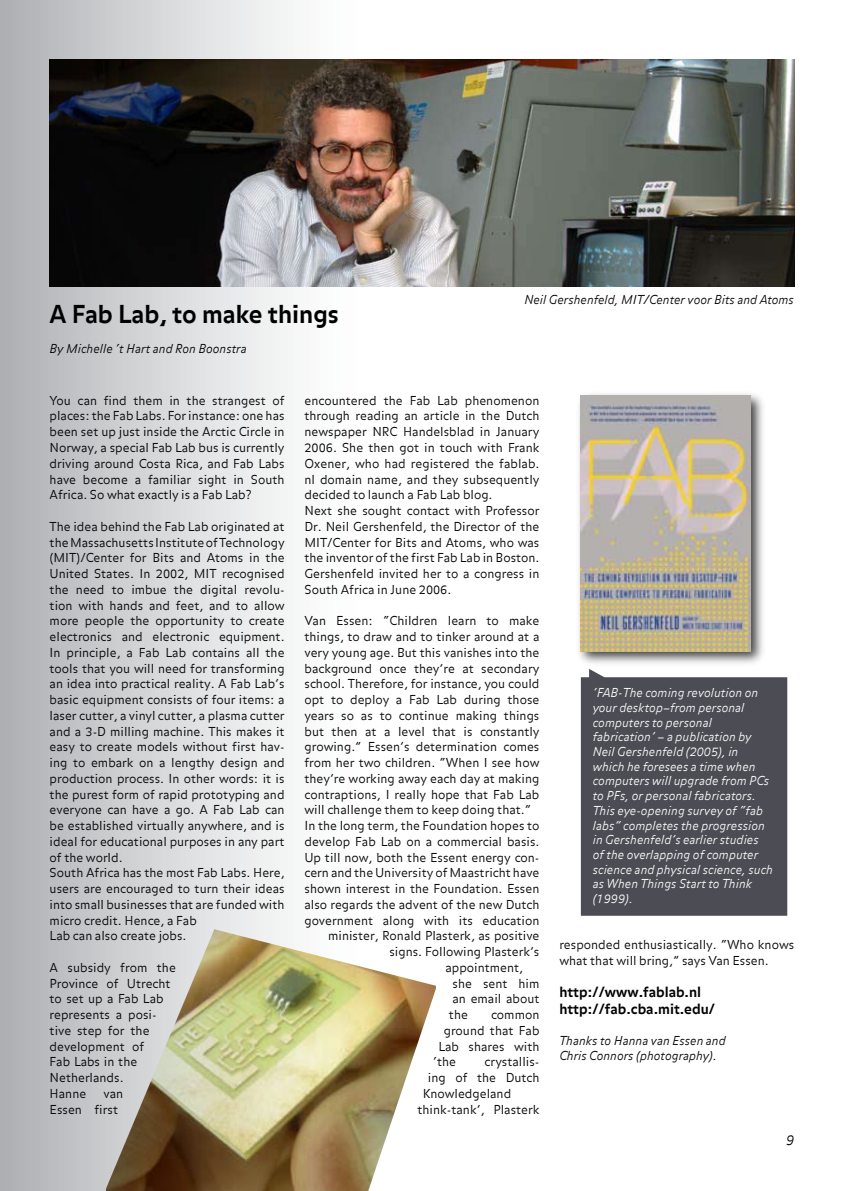
<style>
.page{position:relative;width:844px;height:1191px;background:#fff}
.page>*{position:absolute;margin:0;border:0;box-sizing:border-box;transform-origin:0 0}
.t1{font:700 24.5px "Balance";color:#000}
.t2{font:700 14px/16.8px "Balance";color:#000}
.t3{font:300 12.25px/15.8px "Balance";color:#000}
.t4{font:italic 300 12.25px/14.7px "Balance";color:#fff}
.t5{font:italic 300 12.25px/14.7px "Balance";color:#000}
</style>
<div class="page">
<img style="left:0;top:0;width:795px;height:1191px">
<h1 class="t1" style="left:50px;top:300px;width:291px">A Fab Lab, to make things</h1>
<p class="t5" style="left:50px;top:342px;width:199px">By Michelle ‘t Hart and Ron Boonstra</p>
<p class="t5" style="left:524px;top:293px;width:271px">Neil Gershenfeld, MIT/Center voor Bits and Atoms</p>
<p class="t3" style="left:50px;top:393px;width:236px;text-align:justify">You can find them in the strangest of places: the Fab Labs. For instance: one has been set up just inside the Arctic Circle in Norway, a special Fab Lab bus is currently driving around Costa Rica, and Fab Labs have become a familiar sight in South Africa. So what exactly is a Fab Lab?</p>
<p class="t3" style="left:50px;top:519px;width:236px">The idea behind the Fab Lab originated at the Massachusetts Institute of Technology (MIT)/Center for Bits and Atoms in the United States. In 2002, MIT recognised the need to imbue the digital revolu&shy;tion with hands and feet, and to allow more people the opportunity to create electronics and electronic equipment.<br>In principle, a Fab Lab contains all the tools that you will need for transforming an idea into practical reality. A Fab Lab’s basic equipment consists of four items: a laser cutter, a vinyl cutter, a plasma cutter and a 3-D milling machine. This makes it easy to create models without first hav&shy;ing to embark on a lengthy design and production process. In other words: it is the purest form of rapid prototyping and everyone can have a go. A Fab Lab can be established virtually anywhere, and is ideal for educational purposes in any part of the world.<br>South Africa has the most Fab Labs. Here, users are encouraged to turn their ideas into small businesses that are funded with micro credit. Hence, a Fab<br>Lab can also create jobs.</p>
<p class="t3" style="left:50px;top:960px;width:128px">A subsidy from the<br>Province of Utrecht to set up a Fab Lab represents a posi&shy;tive step for the development of<br>Fab Labs in the<br>Netherlands.<br>Hanne</p>
<p class="t3" style="left:50px;top:1086px;width:75px;text-indent:54px">van<br>Essen first</p>
<p class="t3" style="left:304px;top:393px;width:236px">encountered the Fab Lab phenomenon through reading an article in the Dutch newspaper NRC Handelsblad in January 2006. She then got in touch with Frank Oxener, who had registered the fablab. nl domain name, and they subsequently decided to launch a Fab Lab blog.<br>Next she sought contact with Professor Dr. Neil Gershenfeld, the Director of the MIT/Center for Bits and Atoms, who was the inventor of the first Fab Lab in Boston.<br>Gershenfeld invited her to a congress in South Africa in June 2006.</p>
<p class="t3" style="left:304px;top:614px;width:236px">Van Essen: “Children learn to make</p>
<p class="t3" style="left:304px;top:629px;width:236px">things, to draw and to tinker around at a</p>
<p class="t3" style="left:304px;top:645px;width:236px">very young age. But this vanishes into the</p>
<p class="t3" style="left:304px;top:661px;width:236px">background once they’re at secondary</p>
<p class="t3" style="left:304px;top:677px;width:236px">school. Therefore, for instance, you could</p>
<p class="t3" style="left:304px;top:692px;width:236px">opt to deploy a Fab Lab during those</p>
<p class="t3" style="left:304px;top:708px;width:236px">years so as to continue making things</p>
<p class="t3" style="left:304px;top:724px;width:236px">but then at a level that is constantly</p>
<p class="t3" style="left:304px;top:740px;width:236px">growing.” Essen’s determination comes</p>
<p class="t3" style="left:304px;top:755px;width:236px">from her two children. “When I see how</p>
<p class="t3" style="left:304px;top:771px;width:236px">they’re working away each day at making</p>
<p class="t3" style="left:304px;top:787px;width:236px">contraptions, I really hope that Fab Lab</p>
<p class="t3" style="left:304px;top:803px;width:228px">will challenge them to keep doing that.”</p>
<p class="t3" style="left:304px;top:818px;width:236px">In the long term, the Foundation hopes to</p>
<p class="t3" style="left:304px;top:834px;width:236px">develop Fab Lab on a commercial basis.</p>
<p class="t3" style="left:304px;top:850px;width:236px">Up till now, both the Essent energy con-</p>
<p class="t3" style="left:304px;top:866px;width:236px">cern and the University of Maastricht have</p>
<p class="t3" style="left:304px;top:881px;width:236px">shown interest in the Foundation. Essen</p>
<p class="t3" style="left:304px;top:897px;width:236px">also regards the advent of the new Dutch</p>
<p class="t3" style="left:304px;top:913px;width:236px">government along with its education</p>
<p class="t3" style="left:328px;top:929px;width:213px">minister, Ronald Plasterk, as positive</p>
<p class="t3" style="left:389px;top:944px;width:151px">signs. Following Plasterk’s</p>
<p class="t3" style="left:445px;top:960px;width:79px">appointment,</p>
<p class="t3" style="left:452px;top:976px;width:88px">she sent him</p>
<p class="t3" style="left:452px;top:992px;width:88px">an email about</p>
<p class="t3" style="left:449px;top:1007px;width:21px">the</p>
<p class="t3" style="left:491px;top:1007px;width:50px">common</p>
<p class="t3" style="left:443px;top:1023px;width:97px">ground that Fab</p>
<p class="t3" style="left:438px;top:1039px;width:102px">Lab shares with</p>
<p class="t3" style="left:433px;top:1055px;width:24px">‘the</p>
<p class="t3" style="left:484px;top:1055px;width:56px">crystallis-</p>
<p class="t3" style="left:428px;top:1070px;width:113px">ing of the Dutch</p>
<p class="t3" style="left:422px;top:1086px;width:90px">Knowledgeland</p>
<p class="t3" style="left:417px;top:1102px;width:123px">think-tank’, Plasterk</p>
<p class="t4" style="left:592px;top:686px;width:182px">‘FAB-The coming revolution on your desktop–from personal computers to personal fabrication’ – a publication by<br>Neil Gershenfeld (2005), in which he foresees a time when computers will upgrade from PCs to PFs, or personal fabricators.<br>This eye-opening survey of “fab labs” completes the progression in Gershenfeld’s earlier studies<br>of the overlapping of computer science and physical science, such as When Things Start to Think (1999).</p>
<p class="t3" style="left:559px;top:937px;width:236px">responded enthusiastically. “Who knows what that will bring,” says Van Essen.</p>
<p class="t2" style="left:559px;top:984px;width:157px">http://www.fablab.nl http://fab.cba.mit.edu/</p>
<p class="t5" style="left:559px;top:1034px;width:168px">Thanks to Hanna van Essen and<br>Chris Connors (photography).</p>
</div>
